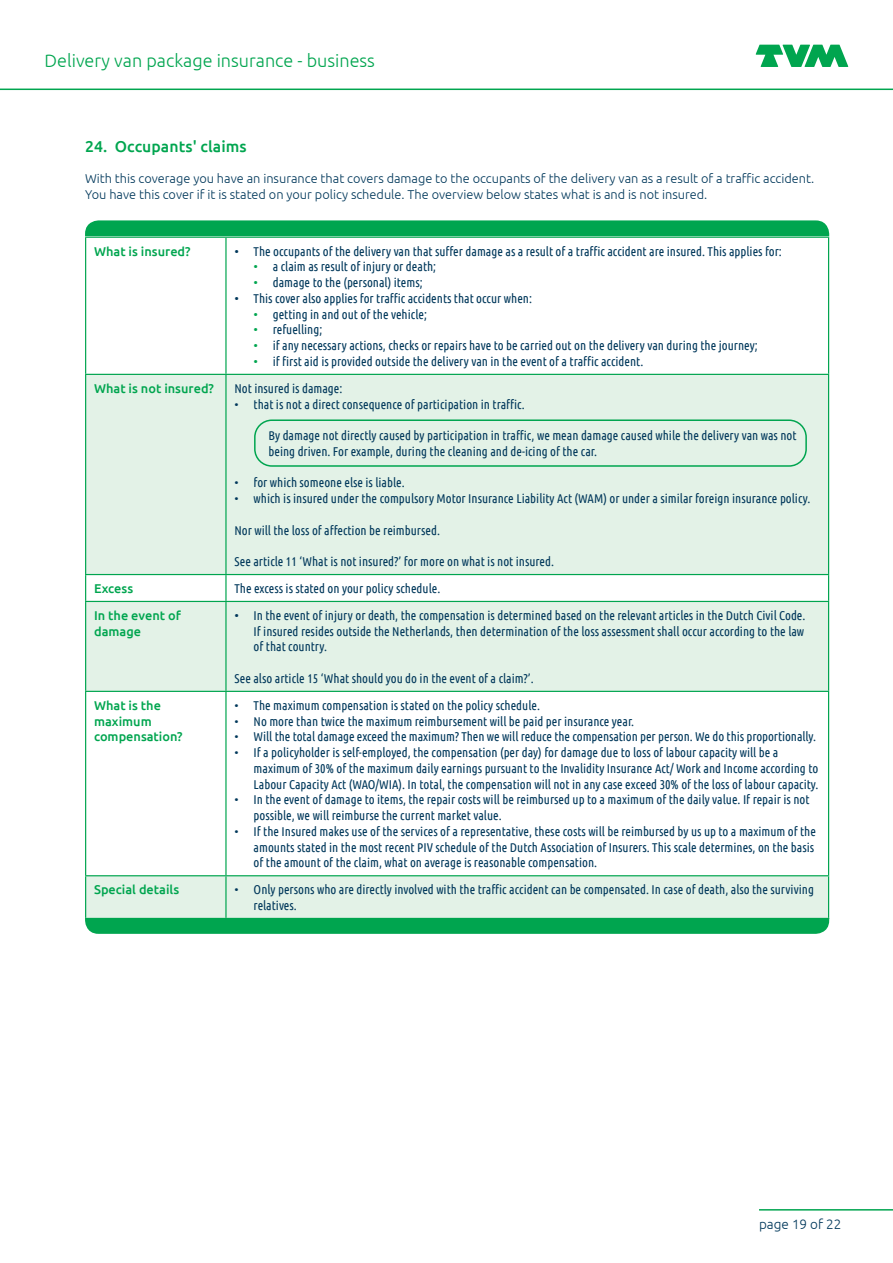
<style>
.page{position:relative;width:893px;height:1263px;background:#fff}
.page>*{position:absolute;margin:0;border:0;box-sizing:border-box;transform-origin:0 0}
.t1{font:300 18px "Ubuntu";color:#00a54f}
.Bodykop_gr_10_5pt{font:500 15.75px "Ubuntu";letter-spacing:.005em;color:#00a54f}
.t2{font:300 13.5px "Ubuntu";color:#01385b}
.Body_tabel{font:12.75px/15.8px "Ubuntu Condensed";color:#01385b}
.Body{font:300 12.75px "Ubuntu";color:#01385b}
.Body-2{font:500 12.75px/15.8px "Ubuntu";color:#00a54f}
.s1{font-family:"Ubuntu";font-weight:300}
.s2{font-family:"Ubuntu";font-weight:300;color:#00a54f}
</style>
<div class="page">
<svg style="left:756px;top:45px;width:92px;height:22px"></svg>
<hr style="left:0;top:89px;width:893px;height:1px;background:#00a54f">
<hr style="left:759px;top:1209px;width:134px;height:1px;background:#00a54f">
<svg style="left:86px;top:375px;width:742px;height:543px;fill:#e3f2e7"></svg>
<hr style="left:85px;top:237px;width:141px;height:1px;background:#00a54f">
<hr style="left:85px;top:238px;width:1px;height:136px;background:#00a54f">
<hr style="left:226px;top:237px;width:603px;height:1px;background:#00a54f">
<hr style="left:225px;top:238px;width:2px;height:136px;background:#00a54f">
<hr style="left:828px;top:238px;width:1px;height:136px;background:#00a54f">
<hr style="left:85px;top:374px;width:141px;height:1px;background:#00a54f">
<hr style="left:85px;top:375px;width:1px;height:199px;background:#00a54f">
<hr style="left:226px;top:374px;width:603px;height:1px;background:#00a54f">
<hr style="left:225px;top:375px;width:2px;height:199px;background:#00a54f">
<hr style="left:828px;top:375px;width:1px;height:199px;background:#00a54f">
<hr style="left:85px;top:574px;width:141px;height:1px;background:#00a54f">
<svg style="left:85px;top:575px;width:1px;height:26px"></svg>
<hr style="left:226px;top:574px;width:603px;height:1px;background:#00a54f">
<hr style="left:225px;top:575px;width:2px;height:26px;background:#00a54f">
<svg style="left:828px;top:575px;width:1px;height:26px"></svg>
<hr style="left:85px;top:601px;width:141px;height:1px;background:#00a54f">
<hr style="left:85px;top:602px;width:1px;height:89px;background:#00a54f">
<hr style="left:226px;top:601px;width:603px;height:1px;background:#00a54f">
<hr style="left:225px;top:602px;width:2px;height:89px;background:#00a54f">
<hr style="left:828px;top:602px;width:1px;height:89px;background:#00a54f">
<hr style="left:85px;top:691px;width:141px;height:1px;background:#00a54f">
<hr style="left:85px;top:692px;width:1px;height:183px;background:#00a54f">
<hr style="left:226px;top:691px;width:603px;height:1px;background:#00a54f">
<hr style="left:225px;top:692px;width:2px;height:183px;background:#00a54f">
<hr style="left:828px;top:692px;width:1px;height:183px;background:#00a54f">
<hr style="left:85px;top:875px;width:141px;height:1px;background:#00a54f">
<hr style="left:85px;top:876px;width:1px;height:42px;background:#00a54f">
<hr style="left:226px;top:875px;width:603px;height:1px;background:#00a54f">
<hr style="left:225px;top:876px;width:2px;height:42px;background:#00a54f">
<hr style="left:828px;top:876px;width:1px;height:42px;background:#00a54f">
<div style="left:85px;top:220px;width:744px;height:16px;background:#00a54f"></div>
<div style="left:85px;top:918px;width:744px;height:16px;background:#00a54f"></div>
<div style="left:254px;top:419px;width:553px;height:48px;border:2px solid #00a54f;border-radius:17px"></div>
<h1 class="t1" style="left:45px;top:50px;width:332px">Delivery van package insurance - business</h1>
<p class="Bodykop_gr_10_5pt" style="left:85px;top:136px;width:163px">24. Occupants' claims</p>
<p class="Body" style="left:85px;top:171px;width:731px">With this coverage you have an insurance that covers damage to the occupants of the delivery van as a result of a traffic accident.</p>
<p class="Body" style="left:85px;top:187px;width:624px">You have this cover if it is stated on your policy schedule. The overview below states what is and is not insured.</p>
<p class="Body-2" style="left:94px;top:243px;width:98px">What is insured?</p>
<p class="Body_tabel" style="left:234px;top:243px;width:549px"><span class="s1">•</span> The occupants of the delivery van that suffer damage as a result of a traffic accident are insured. This applies for:</p>
<p class="Body_tabel" style="left:254px;top:258px;width:184px"><span class="s2">•</span> a claim as result of injury or death;</p>
<p class="Body_tabel" style="left:254px;top:274px;width:171px"><span class="s2">•</span> damage to the (personal) items;</p>
<p class="Body_tabel" style="left:234px;top:290px;width:299px"><span class="s1">•</span> This cover also applies for traffic accidents that occur when:</p>
<p class="Body_tabel" style="left:254px;top:306px;width:175px"><span class="s2">•</span> getting in and out of the vehicle;</p>
<p class="Body_tabel" style="left:254px;top:321px;width:70px"><span class="s2">•</span> refuelling;</p>
<p class="Body_tabel" style="left:254px;top:337px;width:506px"><span class="s2">•</span> if any necessary actions, checks or repairs have to be carried out on the delivery van during the journey;</p>
<p class="Body_tabel" style="left:254px;top:353px;width:391px"><span class="s2">•</span> if first aid is provided outside the delivery van in the event of a traffic accident.</p>
<p class="Body-2" style="left:94px;top:380px;width:121px">What is not insured?</p>
<p class="Body_tabel" style="left:234px;top:380px;width:109px">Not insured is damage:</p>
<p class="Body_tabel" style="left:234px;top:396px;width:292px">• that is not a direct consequence of participation in traffic.</p>
<p class="Body_tabel" style="left:268px;top:427px;width:530px">By damage not directly caused by participation in traffic, we mean damage caused while the delivery van was not being driven. For example, during the cleaning and de-icing of the car.</p>
<p class="Body_tabel" style="left:234px;top:474px;width:172px">• for which someone else is liable.</p>
<p class="Body_tabel" style="left:234px;top:490px;width:577px">• which is insured under the compulsory Motor Insurance Liability Act (WAM) or under a similar foreign insurance policy.</p>
<p class="Body_tabel" style="left:234px;top:522px;width:207px">Nor will the loss of affection be reimbursed.</p>
<p class="Body_tabel" style="left:234px;top:553px;width:321px">See article 11 ‘What is not insured?’ for more on what is not insured.</p>
<p class="Body-2" style="left:94px;top:580px;width:41px">Excess</p>
<p class="Body_tabel" style="left:234px;top:580px;width:207px">The excess is stated on your policy schedule.</p>
<p class="Body-2" style="left:94px;top:607px;width:88px">In the event of damage</p>
<p class="Body_tabel" style="left:254px;top:607px;width:553px;text-align:justify;text-indent:-19px"><span class="s1">•</span> In the event of injury or death, the compensation is determined based on the relevant articles in the Dutch Civil Code.<br>If insured resides outside the Netherlands, then determination of the loss assessment shall occur according to the law of that country.</p>
<p class="Body_tabel" style="left:234px;top:670px;width:301px">See also article 15 ‘What should you do in the event of a claim?’.</p>
<p class="Body-2" style="left:94px;top:697px;width:90px">What is the maximum compensation?</p>
<p class="Body_tabel" style="left:234px;top:697px;width:307px">• The maximum compensation is stated on the policy schedule.</p>
<p class="Body_tabel" style="left:234px;top:713px;width:401px">• No more than twice the maximum reimbursement will be paid per insurance year.</p>
<p class="Body_tabel" style="left:234px;top:728px;width:583px">• Will the total damage exceed the maximum? Then we will reduce the compensation per person. We do this proportionally.</p>
<p class="Body_tabel" style="left:254px;top:744px;width:566px;text-indent:-19px">• If a policyholder is self-employed, the compensation (per day) for damage due to loss of labour capacity will be a maximum of 30% of the maximum daily earnings pursuant to the Invalidity Insurance Act/ Work and Income according to<br>Labour Capacity Act (WAO/WIA). In total, the compensation will not in any case exceed 30% of the loss of labour capacity.</p>
<p class="Body_tabel" style="left:254px;top:791px;width:557px;text-indent:-19px">• In the event of damage to items, the repair costs will be reimbursed up to a maximum of the daily value. If repair is not possible, we will reimburse the current market value.</p>
<p class="Body_tabel" style="left:254px;top:823px;width:564px;text-indent:-19px">• If the Insured makes use of the services of a representative, these costs will be reimbursed by us up to a maximum of the amounts stated in the most recent PIV schedule of the Dutch Association of Insurers. This scale determines, on the basis of the amount of the claim, what on average is reasonable compensation.</p>
<p class="Body-2" style="left:94px;top:881px;width:87px">Special details</p>
<p class="Body_tabel" style="left:254px;top:881px;width:562px;text-indent:-19px">• Only persons who are directly involved with the traffic accident can be compensated. In case of death, also the surviving relatives.</p>
<p class="t2" style="left:759px;top:1216px;width:84px">page 19 of 22</p>
</div>
